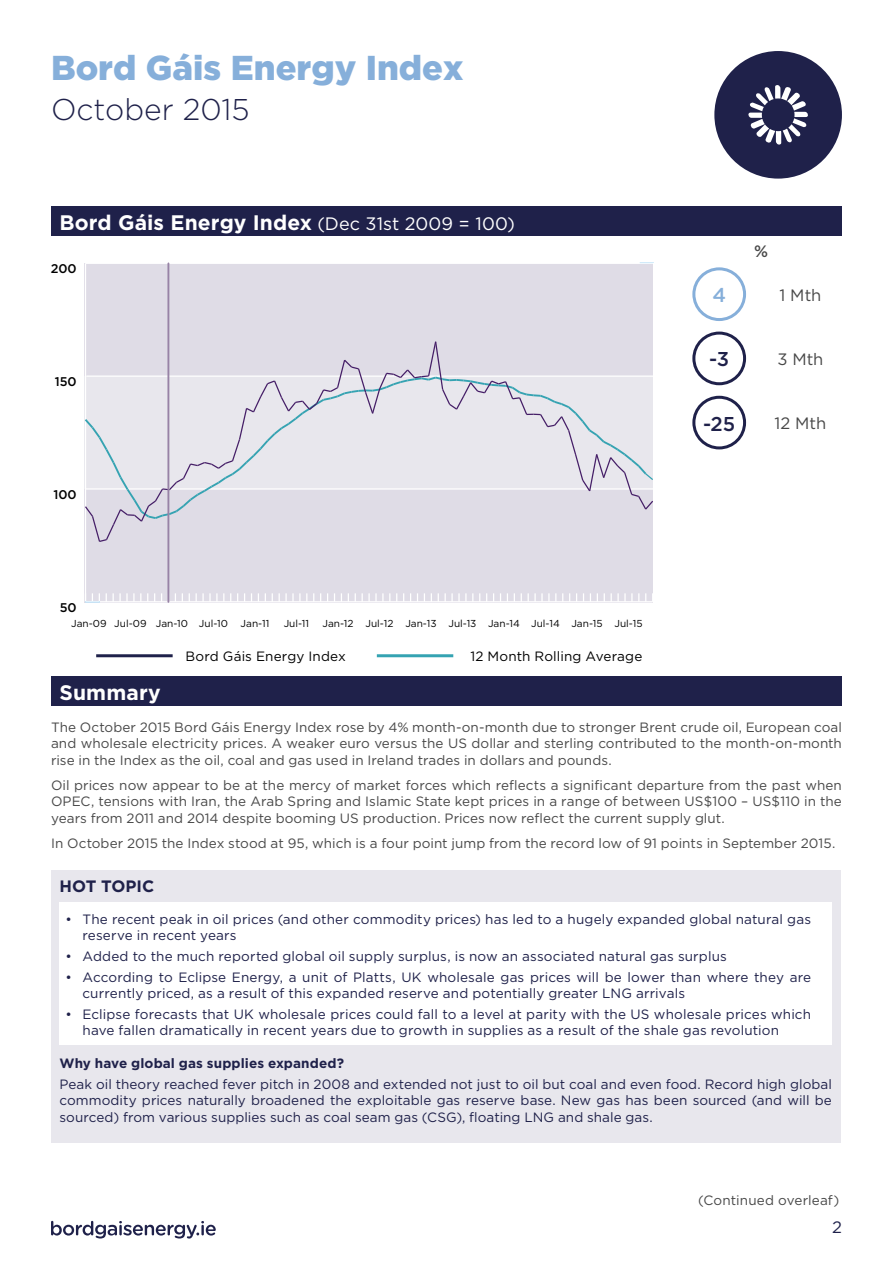
<style>
.page{position:relative;width:893px;height:1263px;background:#fff}
.page>*{position:absolute;margin:0;border:0;box-sizing:border-box;transform-origin:0 0}
.t1{font:900 34.5px "Gotham";color:#86afda}
.t2{font:300 30px "Gotham";color:#1f214a}
.t3{font:700 21px "Gotham";letter-spacing:.005em;color:#fff}
.t4{font:500 19.95px "Gotham";color:#1f214a}
.t5{font:500 19.95px "Gotham";color:#86afda}
.t6{font:16.5px "Gotham";color:#484848}
.t7{font:700 16.5px "Gotham";color:#1f214a}
.t8{font:16.5px "Gotham";color:#1f214a}
.t9{font:500 16.5px "Gotham";color:#484848}
.t10{font:13.5px/16.5px "Gotham";letter-spacing:.01em;color:#1f214a}
.t11{font:13.5px/16.5px "Gotham";letter-spacing:.005em;color:#484848;text-align:justify}
.t12{font:13.5px "Gotham";letter-spacing:.01em;color:#000}
.t13{font:700 13.5px "Gotham";letter-spacing:.01em;color:#1f214a}
.t14{font:500 12.6px "Gotham";color:#000}
.t15{font:10.05px "Gotham";color:#000}
.s1{font-weight:400;font-size:18px}
</style>
<div class="page">
<svg style="left:51px;top:1221px;width:165px;height:17px"></svg>
<div style="left:51px;top:206px;width:791px;height:30px;background:#1f214a"></div>
<div style="left:51px;top:870px;width:789px;height:273px;background:#e8e7ed"></div>
<div style="left:60px;top:902px;width:772px;height:143px;background:#fff"></div>
<div style="left:51px;top:676px;width:791px;height:30px;background:#1f214a"></div>
<hr style="left:96px;top:654px;width:77px;height:3px;background:#1f214a">
<hr style="left:377px;top:654px;width:76px;height:3px;background:#35a3b2">
<svg style="left:84px;top:262px;width:570px;height:341px;background:#e0dee7"></svg>
<hr style="left:167px;top:263px;width:2px;height:339px;background:#9883a6">
<div style="left:692px;top:396px;width:54px;height:53px;border:3px solid #1f214a;border-radius:50%"></div>
<div style="left:692px;top:332px;width:54px;height:53px;border:3px solid #1f214a;border-radius:50%"></div>
<div style="left:714px;top:51px;width:128px;height:128px;background:#1f214a;border-radius:50%"></div>
<svg style="left:748px;top:85px;width:60px;height:60px"></svg>
<div style="left:692px;top:267px;width:54px;height:54px;border:3px solid #86afda;border-radius:50%"></div>
<h1 class="t1" style="left:51px;top:47px;width:414px">Bord Gáis Energy Index</h1>
<h2 class="t2" style="left:51px;top:90px;width:200px">October 2015</h2>
<h3 class="t3" style="left:60px;top:210px;width:457px">Bord Gáis Energy Index <span class="s1">(Dec 31st 2009 = 100)</span></h3>
<p class="t14" style="left:51px;top:261px;width:27px">200</p>
<p class="t14" style="left:55px;top:373px;width:23px">150</p>
<p class="t14" style="left:53px;top:486px;width:25px">100</p>
<p class="t14" style="left:60px;top:599px;width:18px">50</p>
<p class="t15" style="left:71px;top:617px;width:158px">Jan-09 Jul-09 Jan-10 Jul-10</p>
<p class="t15" style="left:241px;top:617px;width:30px">Jan-11</p>
<p class="t15" style="left:284px;top:617px;width:27px">Jul-11</p>
<p class="t15" style="left:322px;top:617px;width:322px">Jan-12 Jul-12 Jan-13 Jul-13 Jan-14 Jul-14 Jan-15 Jul-15</p>
<h3 class="t3" style="left:60px;top:680px;width:103px">Summary</h3>
<p class="t12" style="left:185px;top:649px;width:162px">Bord Gáis Energy Index</p>
<p class="t12" style="left:470px;top:649px;width:174px">12 Month Rolling Average</p>
<h3 class="t5" style="left:712px;top:282px;width:15px">4</h3>
<h3 class="t4" style="left:709px;top:346px;width:21px">-3</h3>
<p class="t9" style="left:754px;top:240px;width:16px">%</p>
<p class="t6" style="left:779px;top:286px;width:43px">1 Mth</p>
<p class="t6" style="left:777px;top:350px;width:48px">3 Mth</p>
<h3 class="t4" style="left:703px;top:410px;width:34px">-25</h3>
<p class="t6" style="left:774px;top:414px;width:53px">12 Mth</p>
<p class="t11" style="left:51px;top:718px;width:792px">The October 2015 Bord Gáis Energy Index rose by 4% month-on-month due to stronger Brent crude oil, European coal and wholesale electricity prices. A weaker euro versus the US dollar and sterling contributed to the month-on-month rise in the Index as the oil, coal and gas used in Ireland trades in dollars and pounds.</p>
<p class="t11" style="left:51px;top:776px;width:792px">Oil prices now appear to be at the mercy of market forces which reflects a significant departure from the past when OPEC, tensions with Iran, the Arab Spring and Islamic State kept prices in a range of between US$100 – US$110 in the years from 2011 and 2014 despite booming US production. Prices now reflect the current supply glut.</p>
<p class="t11" style="left:51px;top:834px;width:786px">In October 2015 the Index stood at 95, which is a four point jump from the record low of 91 points in September 2015.</p>
<p class="t7" style="left:60px;top:877px;width:96px">HOT TOPIC</p>
<p class="t10" style="left:83px;top:910px;width:730px;text-indent:-17px">• The recent peak in oil prices (and other commodity prices) has led to a hugely expanded global natural gas reserve in recent years</p>
<p class="t10" style="left:66px;top:947px;width:663px">• Added to the much reported global oil supply surplus, is now an associated natural gas surplus</p>
<p class="t10" style="left:83px;top:968px;width:730px;text-indent:-17px">• According to Eclipse Energy, a unit of Platts, UK wholesale gas prices will be lower than where they are currently priced, as a result of this expanded reserve and potentially greater LNG arrivals</p>
<p class="t10" style="left:83px;top:1005px;width:730px;text-indent:-17px">• Eclipse forecasts that UK wholesale prices could fall to a level at parity with the US wholesale prices which have fallen dramatically in recent years due to growth in supplies as a result of the shale gas revolution</p>
<p class="t13" style="left:60px;top:1055px;width:286px">Why have global gas supplies expanded?</p>
<p class="t10" style="left:60px;top:1076px;width:774px;text-align:justify">Peak oil theory reached fever pitch in 2008 and extended not just to oil but coal and even food. Record high global commodity prices naturally broadened the exploitable gas reserve base. New gas has been sourced (and will be sourced) from various supplies such as coal seam gas (CSG), floating LNG and shale gas.</p>
<p class="t11" style="left:698px;top:1191px;width:143px">(Continued overleaf)</p>
<p class="t8" style="left:832px;top:1218px;width:11px">2</p>
</div>
